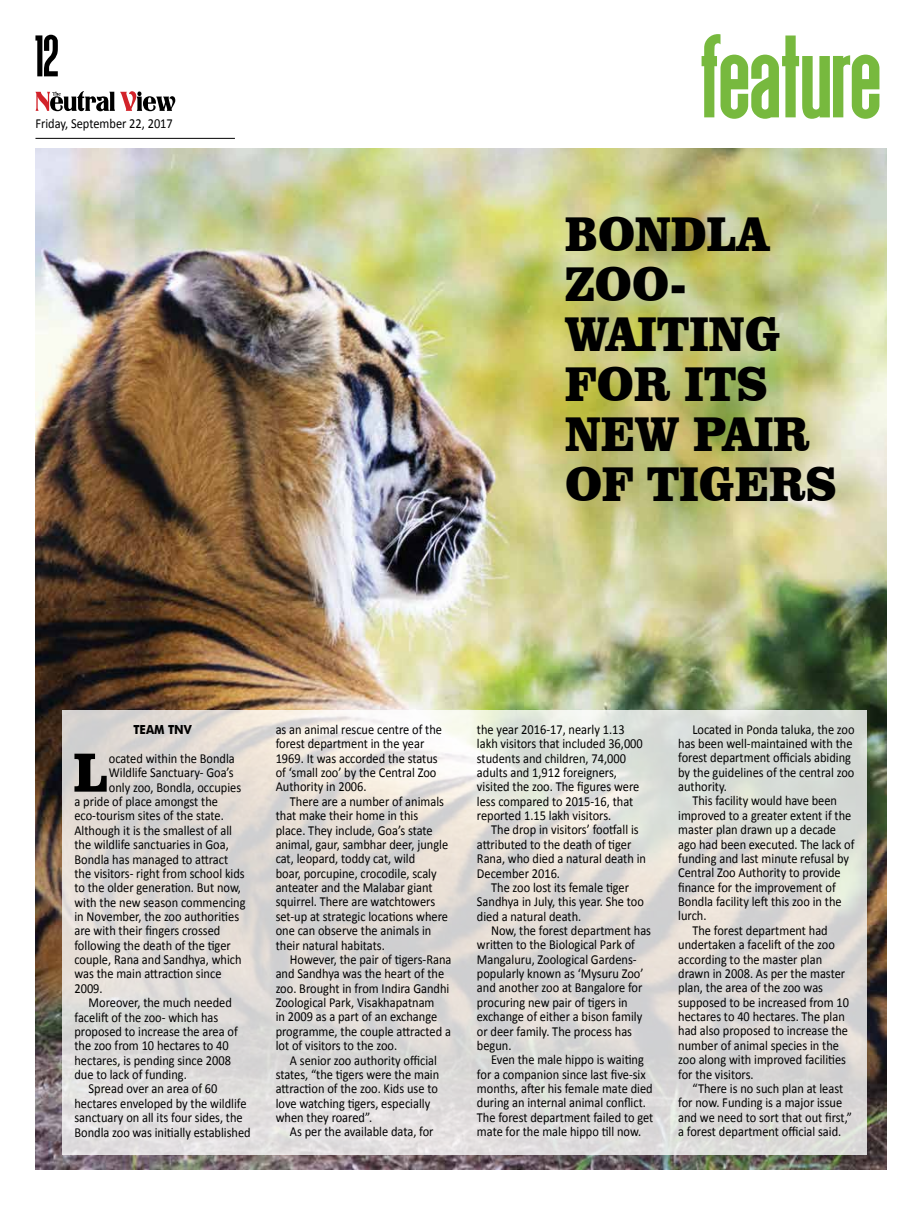
<style>
.page{position:relative;width:922px;height:1205px;background:#fff}
.page>*{position:absolute;margin:0;border:0;box-sizing:border-box;transform-origin:0 0}
.t1{font:125px "Deutschlander";color:#77b93e}
.t2{font:62.5px "Deutschlander";color:#000}
.t3{font:900 56.62px "Clarendon BT";color:#000;scale:.9 1}
.t4{font:900 50px/50px "Clarendon BT";color:#000;scale:.88 1}
.t5{font:13.75px/14.4px "Calibri";color:#000;scale:.9 1}
.t6{font:700 12.5px "Futura BT";color:#000;scale:.9 1}
</style>
<div class="page">
<hr style="left:35px;top:138px;width:200px;height:1px;background:#000">
<svg style="left:35px;top:91px;width:140px;height:20px"></svg>
<img style="left:35px;top:149px;width:851px;height:1020px">
<svg style="left:62px;top:710px;width:804px;height:444px"></svg>
<h2 class="t2" style="left:35px;top:24px;width:25px">12</h2>
<h1 class="t1" style="left:701px;top:12px;width:182px">feature</h1>
<p class="t5" style="left:35px;top:115px;width:154px">Friday, September 22, 2017</p>
<h3 class="t4" style="left:565px;top:208px;width:247px">BONDLA<br>ZOO-<br>WAITING<br>FOR ITS<br>NE W PAIR<br>OF TIGERS</h3>
<p class="t6" style="left:133px;top:722px;width:66px">TEAM TNV</p>
<h3 class="t3" style="left:74px;top:737px;width:37px">L</h3>
<p class="t5" style="left:109px;top:751px;width:141px">ocated within the Bondla</p>
<p class="t5" style="left:109px;top:765px;width:140px">Wildlife Sanctuary- Goa’s</p>
<p class="t5" style="left:109px;top:779px;width:148px">only zoo, Bondla, occupies</p>
<p class="t5" style="left:74px;top:794px;width:161px">a pride of place amongst the</p>
<p class="t5" style="left:74px;top:808px;width:167px">eco-tourism sites of the state.</p>
<p class="t5" style="left:74px;top:822px;width:176px">Although it is the smallest of all</p>
<p class="t5" style="left:74px;top:837px;width:173px">the wildlife sanctuaries in Goa,</p>
<p class="t5" style="left:74px;top:851px;width:172px">Bondla has managed to attract</p>
<p class="t5" style="left:74px;top:866px;width:191px">the visitors- right from school kids</p>
<p class="t5" style="left:74px;top:880px;width:186px">to the older generation. But now,</p>
<p class="t5" style="left:74px;top:894px;width:192px">with the new season commencing</p>
<p class="t5" style="left:74px;top:909px;width:184px">in November, the zoo authorities</p>
<p class="t5" style="left:74px;top:923px;width:163px">are with their fingers crossed</p>
<p class="t5" style="left:74px;top:937px;width:175px">following the death of the tiger</p>
<p class="t5" style="left:74px;top:952px;width:187px">couple, Rana and Sandhya, which</p>
<p class="t5" style="left:74px;top:966px;width:165px">was the main attraction since</p>
<p class="t5" style="left:74px;top:980px;width:33px">2009.</p>
<p class="t5" style="left:89px;top:995px;width:161px">Moreover, the much needed</p>
<p class="t5" style="left:74px;top:1009px;width:161px">facelift of the zoo- which has</p>
<p class="t5" style="left:74px;top:1024px;width:183px">proposed to increase the area of</p>
<p class="t5" style="left:74px;top:1038px;width:173px">the zoo from 10 hectares to 40</p>
<p class="t5" style="left:74px;top:1052px;width:175px">hectares, is pending since 2008</p>
<p class="t5" style="left:74px;top:1067px;width:126px">due to lack of funding.</p>
<p class="t5" style="left:89px;top:1081px;width:145px">Spread over an area of 60</p>
<p class="t5" style="left:74px;top:1095px;width:193px">hectares enveloped by the wildlife</p>
<p class="t5" style="left:74px;top:1110px;width:188px">sanctuary on all its four sides, the</p>
<p class="t5" style="left:74px;top:1124px;width:197px">Bondla zoo was initially established</p>
<p class="t5" style="left:275px;top:722px;width:186px">as an animal rescue centre of the forest department in the year<br>1969. It was accorded the status of ‘small zoo’ by the Central Zoo<br>Authority in 2006.</p>
<p class="t5" style="left:275px;top:794px;width:193px;text-indent:14px">There are a number of animals that make their home in this place. They include, Goa’s state animal, gaur, sambhar deer, jungle cat, leopard, toddy cat, wild<br>boar, porcupine, crocodile, scaly anteater and the Malabar giant squirrel. There are watchtowers set-up at strategic locations where one can observe the animals in their natural habitats.</p>
<p class="t5" style="left:275px;top:952px;width:197px;text-indent:14px">However, the pair of tigers-Rana and Sandhya was the heart of the zoo. Brought in from Indira Gandhi<br>Zoological Park, Visakhapatnam<br>in 2009 as a part of an exchange programme, the couple attracted a lot of visitors to the zoo.</p>
<p class="t5" style="left:275px;top:1052px;width:183px;text-indent:14px">A senior zoo authority official states, “the tigers were the main attraction of the zoo. Kids use to love watching tigers, especially when they roared”.</p>
<p class="t5" style="left:290px;top:1124px;width:161px">As per the available data, for</p>
<p class="t5" style="left:477px;top:721px;width:186px">the year 2016-17, nearly 1.13 lakh visitors that included 36,000 students and children, 74,000 adults and 1,912 foreigners, visited the zoo. The figures were less compared to 2015-16, that reported 1.15 lakh visitors.</p>
<p class="t5" style="left:477px;top:822px;width:189px;text-indent:14px">The drop in visitors’ footfall is attributed to the death of tiger<br>Rana, who died a natural death in<br>December 2016.</p>
<p class="t5" style="left:477px;top:880px;width:187px;text-indent:14px">The zoo lost its female tiger<br>Sandhya in July, this year. She too died a natural death.</p>
<p class="t5" style="left:477px;top:923px;width:195px;text-indent:14px">Now, the forest department has written to the Biological Park of<br>Mangaluru, Zoological Gardens&shy;popularly known as ‘Mysuru Zoo’ and another zoo at Bangalore for procuring new pair of tigers in exchange of either a bison family or deer family. The process has begun.</p>
<p class="t5" style="left:477px;top:1052px;width:197px;text-indent:14px">Even the male hippo is waiting for a companion since last five-six months, after his female mate died during an internal animal conflict.<br>The forest department failed to get mate for the male hippo till now.</p>
<p class="t5" style="left:678px;top:721px;width:197px;text-indent:14px">Located in Ponda taluka, the zoo has been well-maintained with the forest department officials abiding by the guidelines of the central zoo authority.</p>
<p class="t5" style="left:692px;top:793px;width:162px">This facility would have been</p>
<p class="t5" style="left:678px;top:808px;width:194px">improved to a greater extent if the</p>
<p class="t5" style="left:678px;top:822px;width:177px">master plan drawn up a decade</p>
<p class="t5" style="left:678px;top:836px;width:197px">ago had been executed. The lack of</p>
<p class="t5" style="left:678px;top:851px;width:191px">funding and last minute refusal by</p>
<p class="t5" style="left:678px;top:865px;width:182px">Central Zoo Authority to provide</p>
<p class="t5" style="left:678px;top:879px;width:177px">finance for the improvement of</p>
<p class="t5" style="left:678px;top:894px;width:183px">Bondla facility left this zoo in the</p>
<p class="t5" style="left:678px;top:908px;width:33px">lurch.</p>
<p class="t5" style="left:692px;top:922px;width:152px">The forest department had</p>
<p class="t5" style="left:678px;top:937px;width:175px">undertaken a facelift of the zoo</p>
<p class="t5" style="left:678px;top:951px;width:161px">according to the master plan</p>
<p class="t5" style="left:678px;top:966px;width:187px">drawn in 2008. As per the master</p>
<p class="t5" style="left:678px;top:980px;width:162px">plan, the area of the zoo was</p>
<p class="t5" style="left:678px;top:994px;width:191px">supposed to be increased from 10</p>
<p class="t5" style="left:678px;top:1009px;width:187px">hectares to 40 hectares. The plan</p>
<p class="t5" style="left:678px;top:1023px;width:190px">had also proposed to increase the</p>
<p class="t5" style="left:678px;top:1037px;width:180px">number of animal species in the</p>
<p class="t5" style="left:678px;top:1052px;width:188px">zoo along with improved facilities</p>
<p class="t5" style="left:678px;top:1066px;width:85px">for the visitors.</p>
<p class="t5" style="left:692px;top:1081px;width:169px">“There is no such plan at least</p>
<p class="t5" style="left:678px;top:1095px;width:184px">for now. Funding is a major issue</p>
<p class="t5" style="left:678px;top:1109px;width:195px">and we need to sort that out first,”</p>
<p class="t5" style="left:678px;top:1124px;width:183px">a forest department official said.</p>
</div>
